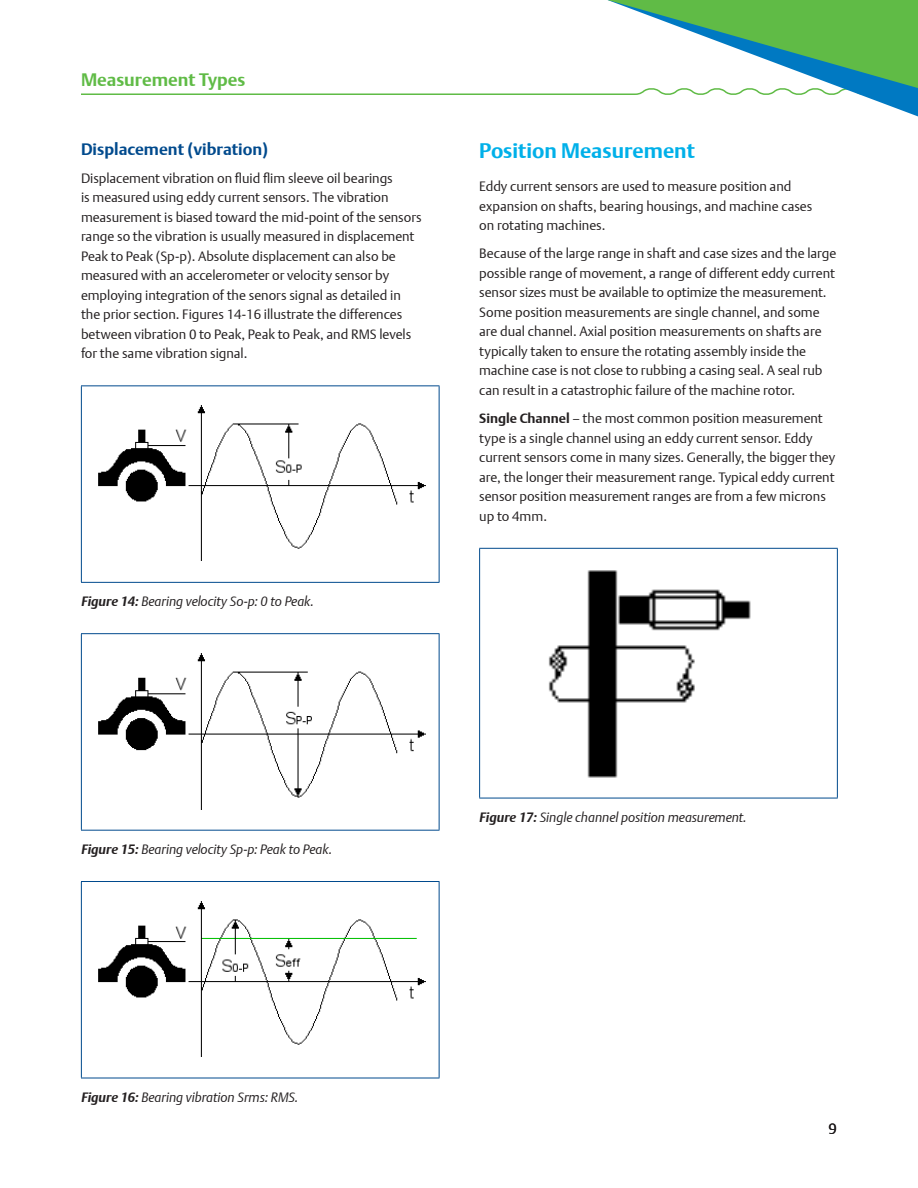
<style>
.page{position:relative;width:918px;height:1188px;background:#fff}
.page>*{position:absolute;margin:0;border:0;box-sizing:border-box;transform-origin:0 0}
.Subhead_1{font:700 21px "DTL Argo T";color:#00b0e9}
.t1{font:700 18px "DTL Argo T";color:#60bb46}
.Subhead_2{font:700 16.5px "DTL Argo T";color:#004a8d}
.Page_Number{font:15px "DTL Argo T Light";color:#231f20}
.Body_Text{font:13.5px/19.5px "DTL Argo T Light";color:#231f20}
.Image_Illustration_C{font:italic 13.5px "DTL Argo T Light";letter-spacing:-.005em;color:#231f20}
.s1{font-family:"DTL Argo T";font-weight:700}
</style>
<div class="page">
<svg style="left:81px;top:0;width:837px;height:117px"></svg>
<hr style="left:81px;top:582px;width:359px;height:1px;background:#004a8d">
<hr style="left:81px;top:385px;width:359px;height:1px;background:#004a8d">
<hr style="left:81px;top:386px;width:1px;height:196px;background:#004a8d">
<hr style="left:439px;top:386px;width:1px;height:196px;background:#004a8d">
<img style="left:98px;top:405px;width:328px;height:156px">
<hr style="left:81px;top:830px;width:359px;height:1px;background:#004a8d">
<hr style="left:81px;top:633px;width:359px;height:1px;background:#004a8d">
<hr style="left:81px;top:634px;width:1px;height:196px;background:#004a8d">
<hr style="left:439px;top:634px;width:1px;height:196px;background:#004a8d">
<img style="left:98px;top:654px;width:328px;height:155px">
<hr style="left:81px;top:1078px;width:359px;height:1px;background:#004a8d">
<hr style="left:81px;top:881px;width:359px;height:1px;background:#004a8d">
<hr style="left:81px;top:882px;width:1px;height:196px;background:#004a8d">
<hr style="left:439px;top:882px;width:1px;height:196px;background:#004a8d">
<img style="left:98px;top:901px;width:328px;height:156px">
<hr style="left:479px;top:798px;width:359px;height:1px;background:#004a8d">
<hr style="left:479px;top:548px;width:359px;height:1px;background:#004a8d">
<hr style="left:479px;top:549px;width:1px;height:249px;background:#004a8d">
<hr style="left:837px;top:549px;width:1px;height:249px;background:#004a8d">
<img style="left:548px;top:570px;width:203px;height:208px">
<h2 class="t1" style="left:81px;top:69px;width:166px">Measurement Types</h2>
<p class="Subhead_2" style="left:81px;top:139px;width:189px">Displacement (vibration)</p>
<p class="Body_Text" style="left:81px;top:168px;width:342px">Displacement vibration on fluid flim sleeve oil bearings<br>is measured using eddy current sensors. The vibration measurement is biased toward the mid-point of the sensors range so the vibration is usually measured in displacement Peak to Peak (Sp-p). Absolute displacement can also be measured with an accelerometer or velocity sensor by employing integration of the senors signal as detailed in the prior section. Figures 14-16 illustrate the differences between vibration 0 to Peak, Peak to Peak, and RMS levels for the same vibration signal.</p>
<p class="Image_Illustration_C" style="left:81px;top:593px;width:234px"><span class="s1">Figure 14:</span> Bearing velocity So-p: 0 to Peak.</p>
<p class="Subhead_1" style="left:479px;top:138px;width:217px">Position Measurement</p>
<p class="Body_Text" style="left:479px;top:176px;width:335px">Eddy current sensors are used to measure position and expansion on shafts, bearing housings, and machine cases on rotating machines.</p>
<p class="Body_Text" style="left:479px;top:244px;width:359px">Because of the large range in shaft and case sizes and the large possible range of movement, a range of different eddy current sensor sizes must be available to optimize the measurement.<br>Some position measurements are single channel, and some are dual channel. Axial position measurements on shafts are typically taken to ensure the rotating assembly inside the machine case is not close to rubbing a casing seal. A seal rub can result in a catastrophic failure of the machine rotor.</p>
<p class="Body_Text" style="left:479px;top:409px;width:357px"><span class="s1">Single Channel</span> – the most common position measurement type is a single channel using an eddy current sensor. Eddy current sensors come in many sizes. Generally, the bigger they are, the longer their measurement range. Typical eddy current sensor position measurement ranges are from a few microns up to 4mm.</p>
<p class="Image_Illustration_C" style="left:81px;top:841px;width:252px"><span class="s1">Figure 15:</span> Bearing velocity Sp-p: Peak to Peak.</p>
<p class="Image_Illustration_C" style="left:480px;top:809px;width:269px"><span class="s1">Figure 17:</span> Single channel position measurement.</p>
<p class="Image_Illustration_C" style="left:81px;top:1089px;width:219px"><span class="s1">Figure 16:</span> Bearing vibration Srms: RMS.</p>
<p class="Page_Number" style="left:829px;top:1120px;width:10px">9</p>
</div>
